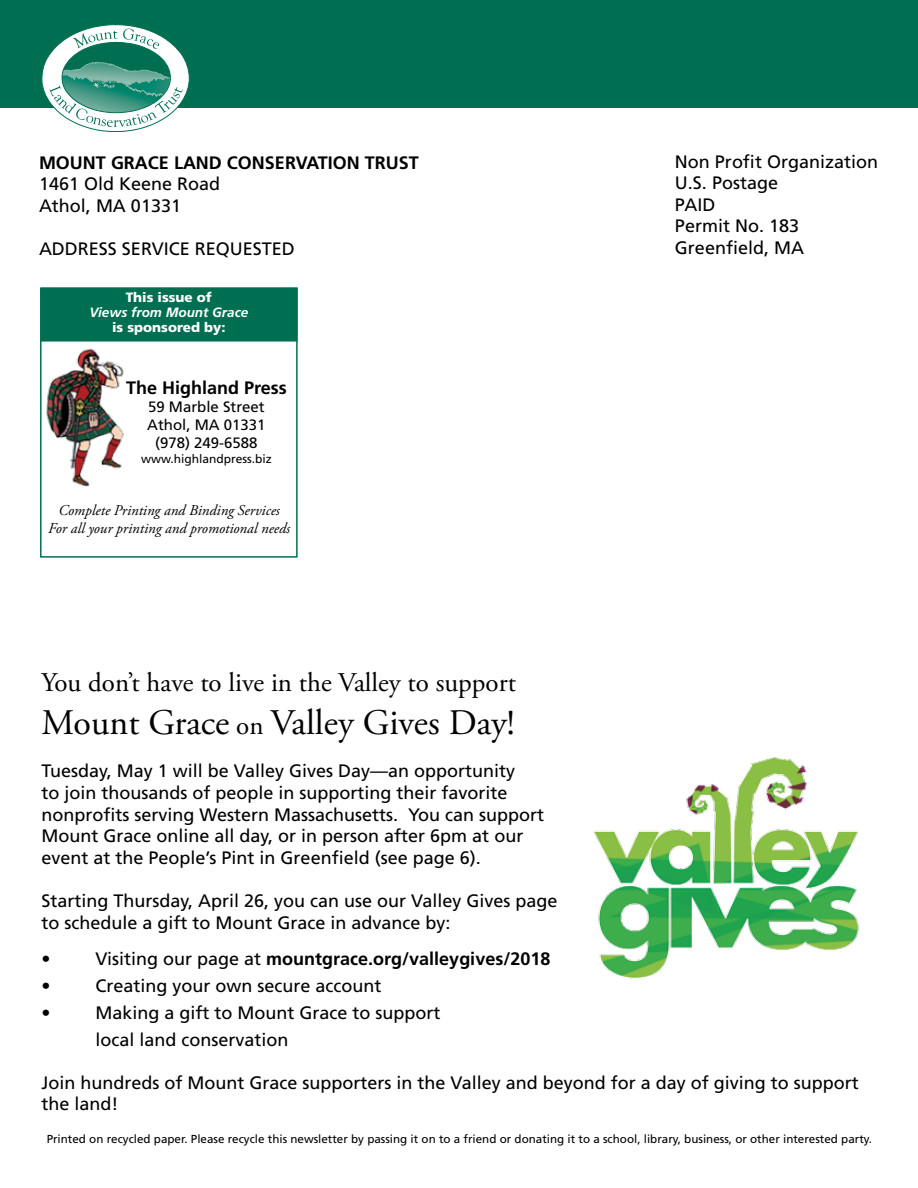
<style>
.page{position:relative;width:918px;height:1188px;background:#fff}
.page>*{position:absolute;margin:0;border:0;box-sizing:border-box;transform-origin:0 0}
.t1{font:36px "Adobe Garamond Pro";color:#000}
.t2{font:27px "Adobe Garamond Pro";color:#000}
.t3{font:18px/21.6px "Frutiger";color:#000}
.t4{font:700 18px "Frutiger";color:#000}
.t5{font:italic 15px/18px "Adobe Garamond Pro";color:#000;text-align:center}
.t6{font:15px/18px "Frutiger";color:#000;text-align:center}
.t7{font:900 13.5px "Frutiger";color:#fff}
.t8{font:italic 700 13.5px "Frutiger";color:#fff}
.t9{font:12px "Frutiger";color:#000}
.t10{font:11.7px "Frutiger";color:#000}
.s1{font-size:27px}
.s2{font-weight:400}
</style>
<div class="page">
<div style="left:0;top:0;width:918px;height:108px;background:#006f51"></div>
<svg style="left:42px;top:24px;width:148px;height:108px"></svg>
<img style="left:593px;top:757px;width:266px;height:222px">
<div style="left:41px;top:288px;width:257px;height:54px;background:#006f51;border:2px solid #006f51"></div>
<div style="left:40px;top:288px;width:258px;height:270px;border:2px solid #006f51"></div>
<img style="left:46px;top:348px;width:78px;height:139px">
<p class="t4" style="left:39px;top:152px;width:381px">MOUNT GRACE LAND CONSERVATION TRUST</p>
<p class="t3" style="left:39px;top:173px;width:183px">1461 Old Keene Road<br>Athol, MA 01331</p>
<p class="t3" style="left:39px;top:238px;width:257px">ADDRESS SERVICE REQUESTED</p>
<p class="t7" style="left:126px;top:289px;width:88px">This issue of</p>
<p class="t8" style="left:89px;top:305px;width:160px">Views from Mount Grace</p>
<p class="t7" style="left:112px;top:319px;width:115px">is sponsored by:</p>
<p class="t4" style="left:126px;top:378px;width:162px">The Highland Press</p>
<p class="t6" style="left:147px;top:398px;width:120px">59 Marble Street<br>Athol, MA 01331 (978) 249-6588</p>
<p class="t9" style="left:141px;top:452px;width:132px">www.highlandpress.biz</p>
<p class="t5" style="left:48px;top:501px;width:243px">Complete Printing and Binding Services<br>For all your printing and promotional needs</p>
<p class="t3" style="left:675px;top:150px;width:205px">Non Profit Organization<br>U.S. Postage<br>PAID<br>Permit No. 183<br>Greenfield, MA</p>
<h2 class="t2" style="left:42px;top:666px;width:476px">You don’t have to live in the Valley to support</h2>
<h1 class="t1" style="left:42px;top:701px;width:475px">Mount Grace <span class="s1">on</span> Valley Gives Day!</h1>
<p class="t3" style="left:42px;top:760px;width:504px">Tuesday, May 1 will be Valley Gives Day—an opportunity<br>to join thousands of people in supporting their favorite nonprofits serving Western Massachusetts. You can support Mount Grace online all day, or in person after 6pm at our event at the People’s Pint in Greenfield (see page 6).</p>
<p class="t3" style="left:42px;top:890px;width:517px">Starting Thursday, April 26, you can use our Valley Gives page to schedule a gift to Mount Grace in advance by:</p>
<p class="t3" style="left:42px;top:947px;width:10px">•</p>
<p class="t4" style="left:96px;top:948px;width:456px"><span class="s2">Visiting our page at</span> mountgrace.org/valleygives/2018</p>
<p class="t3" style="left:42px;top:974px;width:10px">•</p>
<p class="t3" style="left:96px;top:974px;width:288px">Creating your own secure account</p>
<p class="t3" style="left:42px;top:1001px;width:10px">•</p>
<p class="t3" style="left:96px;top:999px;width:347px;line-height:27px">Making a gift to Mount Grace to support local land conservation</p>
<p class="t3" style="left:42px;top:1072px;width:819px">Join hundreds of Mount Grace supporters in the Valley and beyond for a day of giving to support the land!</p>
<p class="t10" style="left:47px;top:1132px;width:827px">Printed on recycled paper. Please recycle this newsletter by passing it on to a friend or donating it to a school, library, business, or other interested party.</p>
</div>
